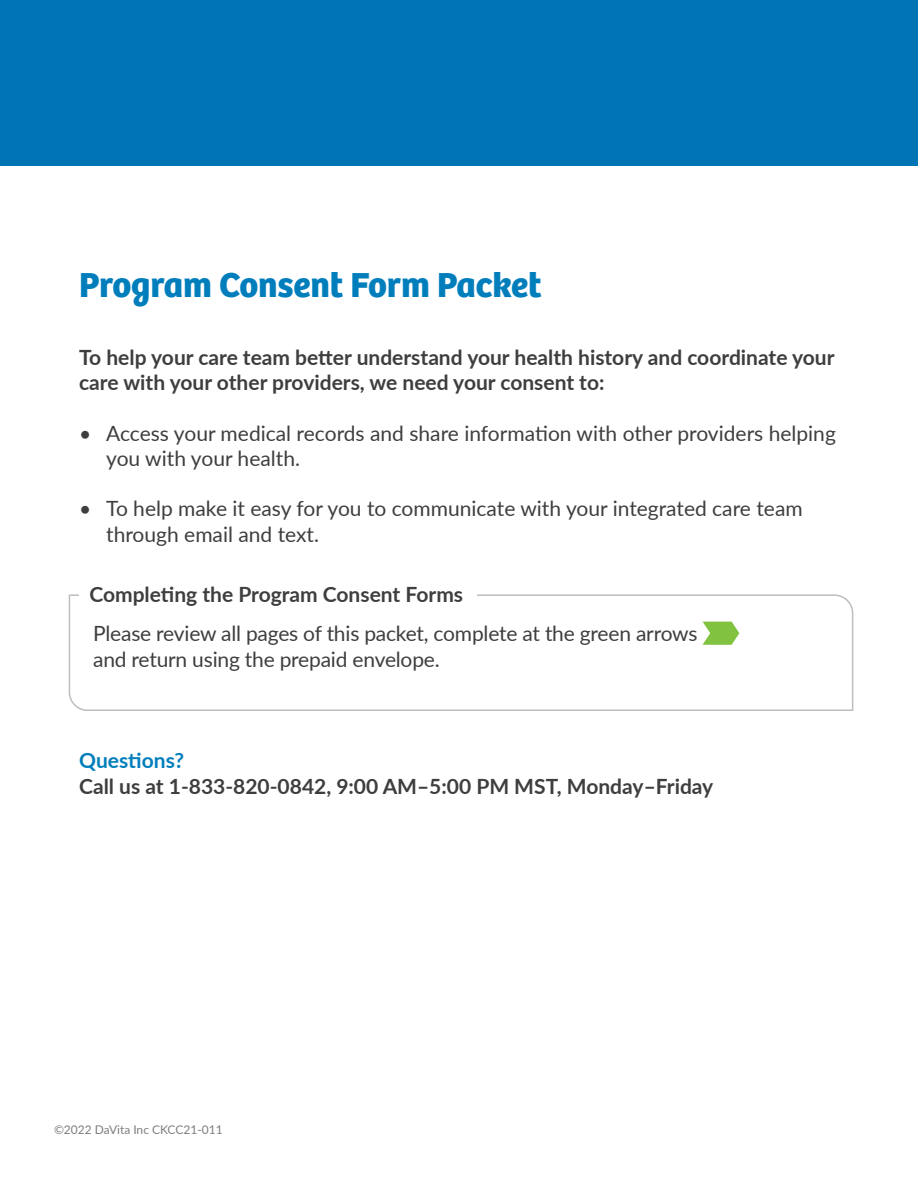
<style>
.page{position:relative;width:918px;height:1188px;background:#fff}
.page>*{position:absolute;margin:0;border:0;box-sizing:border-box;transform-origin:0 0}
.t1{font:700 36px "Bree Davita";color:#007ebc}
.t2{font:21px/25.2px "Lato";letter-spacing:-.005em;color:#3e3e3f}
.t3{font:700 21px/25.2px "Lato";color:#3e3e3f}
.t4{font:700 21px "Lato";color:#007ebc}
.t5{font:12px "Lato";color:#7c7e81}
</style>
<div class="page">
<div style="left:0;top:0;width:918px;height:166px;background:#0075b6"></div>
<svg style="left:68px;top:594px;width:786px;height:117px"></svg>
<div style="left:79px;top:585px;width:398px;height:24px;background:#fff"></div>
<h1 class="t1" style="left:79px;top:263px;width:464px">Program Consent Form Packet</h1>
<p class="t3" style="left:79px;top:344px;width:757px">To help your care team better understand your health history and coordinate your care with your other providers, we need your consent to:</p>
<p class="t2" style="left:106px;top:420px;width:731px;text-indent:-27px">• Access your medical records and share information with other providers helping you with your health.</p>
<p class="t2" style="left:106px;top:495px;width:698px;text-indent:-27px">• To help make it easy for you to communicate with your integrated care team through email and text.</p>
<p class="t3" style="left:89px;top:581px;width:375px">Completing the Program Consent Forms</p>
<p class="t2" style="left:93px;top:620px;width:606px">Please review all pages of this packet, complete at the green arrows and return using the prepaid envelope.</p>
<p class="t4" style="left:79px;top:745px;width:107px">Questions?</p>
<p class="t3" style="left:79px;top:772px;width:636px">Call us at 1-833-820-0842, 9:00 AM–5:00 PM MST, Monday–Friday</p>
<p class="t5" style="left:54px;top:1121px;width:170px">©2022 DaVita Inc CKCC21-011</p>
</div>
